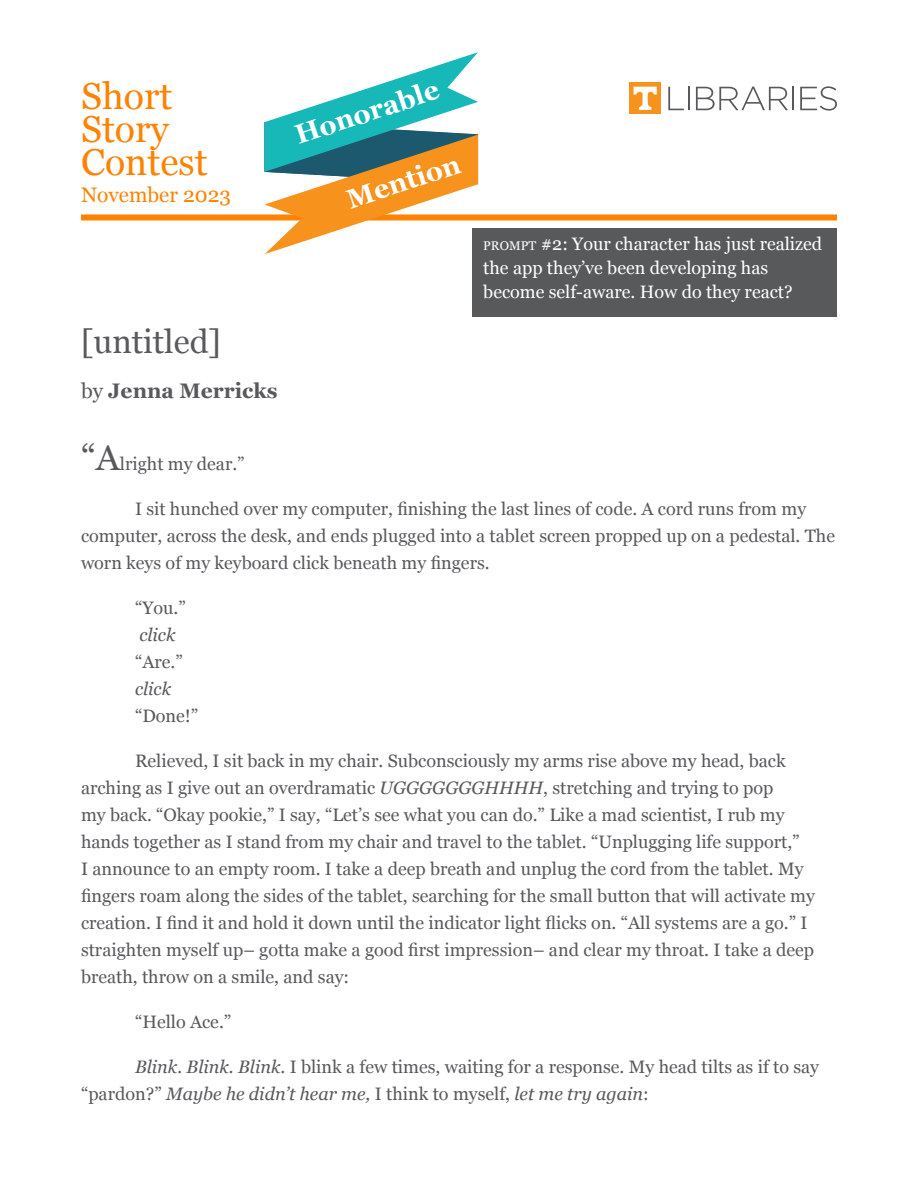
<style>
.page{position:relative;width:918px;height:1188px;background:#fff}
.page>*{position:absolute;margin:0;border:0;box-sizing:border-box;transform-origin:0 0}
.t1{font:37.5px "Georgia";color:#ff8200}
.t2{font:33px "Georgia";color:#58595b}
.text{font:700 27px "Georgia";color:#fff}
.text-2{font:700 21px "Georgia";color:#58595b}
.t3{font:21px "Georgia";color:#ff8200}
.text-3{font:18px/27px "Georgia";color:#58595b}
.text-4{font:18px/24px "Georgia";color:#fff}
.text-5{font:italic 18px "Georgia";color:#58595b}
.s1{font-weight:400}
.s2{font-size:12.6px}
.s3{font-style:inherit}
.s4{font-size:36px}
.s5{font-style:italic}
</style>
<div class="page">
<div style="left:81px;top:214px;width:756px;height:6px;background:#ff8200"></div>
<div style="left:472px;top:228px;width:365px;height:89px;background:#58595b"></div>
<div style="left:630px;top:83px;width:31px;height:31px;background:#f7931d"></div>
<svg style="left:634px;top:87px;width:23px;height:23px"></svg>
<svg style="left:668px;top:87px;width:16px;height:23px"></svg>
<hr style="left:688px;top:87px;width:2px;height:23px;background:#57585a">
<svg style="left:696px;top:87px;width:92px;height:23px"></svg>
<hr style="left:792px;top:87px;width:2px;height:23px;background:#57585a">
<svg style="left:800px;top:86px;width:37px;height:25px"></svg>
<svg style="left:265px;top:52px;width:213px;height:202px"></svg>
<p class="t1" style="left:81px;top:68px;width:93px">Short</p>
<p class="t1" style="left:81px;top:101px;width:90px">Story</p>
<p class="t1" style="left:81px;top:134px;width:128px">Contest</p>
<p class="t3" style="left:81px;top:179px;width:152px">November 2023</p>
<p class="text" style="left:289px;top:116px;width:151px;rotate:-18deg">Honorable</p>
<p class="text" style="left:341px;top:180px;width:119px;rotate:-18deg">Mention</p>
<p class="t2" style="left:81px;top:318px;width:141px">[untitled]</p>
<p class="text-2" style="left:81px;top:375px;width:198px"><span class="s1">by</span> Jenna Merricks</p>
<p class="text-4" style="left:483px;top:232px;width:340px"><span class="s2">PROMPT</span> <span class="s3">#2</span>: Your character has just realized the app they’ve been developing has become self-aware. How do they react?</p>
<p class="text-3" style="left:81px;top:450px;width:165px"><span class="s4">“A</span>lright my dear.”</p>
<p class="text-3" style="left:81px;top:495px;width:756px;text-indent:54px">I sit hunched over my computer, finishing the last lines of code. A cord runs from my computer, across the desk, and ends plugged into a tablet screen propped up on a pedestal. The worn keys of my keyboard click beneath my fingers.</p>
<p class="text-3" style="left:135px;top:594px;width:52px">“You.”</p>
<p class="text-5" style="left:139px;top:622px;width:38px">click</p>
<p class="text-3" style="left:135px;top:648px;width:49px">“Are.”</p>
<p class="text-5" style="left:135px;top:676px;width:38px">click</p>
<p class="text-3" style="left:135px;top:702px;width:65px">“Done!”</p>
<p class="text-3" style="left:81px;top:747px;width:736px;text-indent:54px">Relieved, I sit back in my chair. Subconsciously my arms rise above my head, back arching as I give out an overdramatic <span class="s5">UGGGGGGGHHHH</span>, stretching and trying to pop<br>my back. “Okay pookie,” I say, “Let’s see what you can do.” Like a mad scientist, I rub my hands together as I stand from my chair and travel to the tablet. “Unplugging life support,”<br>I announce to an empty room. I take a deep breath and unplug the cord from the tablet. My fingers roam along the sides of the tablet, searching for the small button that will activate my creation. I find it and hold it down until the indicator light flicks on. “All systems are a go.” I straighten myself up– gotta make a good first impression– and clear my throat. I take a deep breath, throw on a smile, and say:</p>
<p class="text-3" style="left:135px;top:1008px;width:98px">“Hello Ace.”</p>
<p class="text-3" style="left:81px;top:1053px;width:740px;text-indent:54px"><span class="s5">Blink. Blink. Blink</span>. I blink a few times, waiting for a response. My head tilts as if to say “pardon?” <span class="s5">Maybe he didn’t hear me,</span> I think to myself, <span class="s5">let me try again</span>:</p>
</div>
